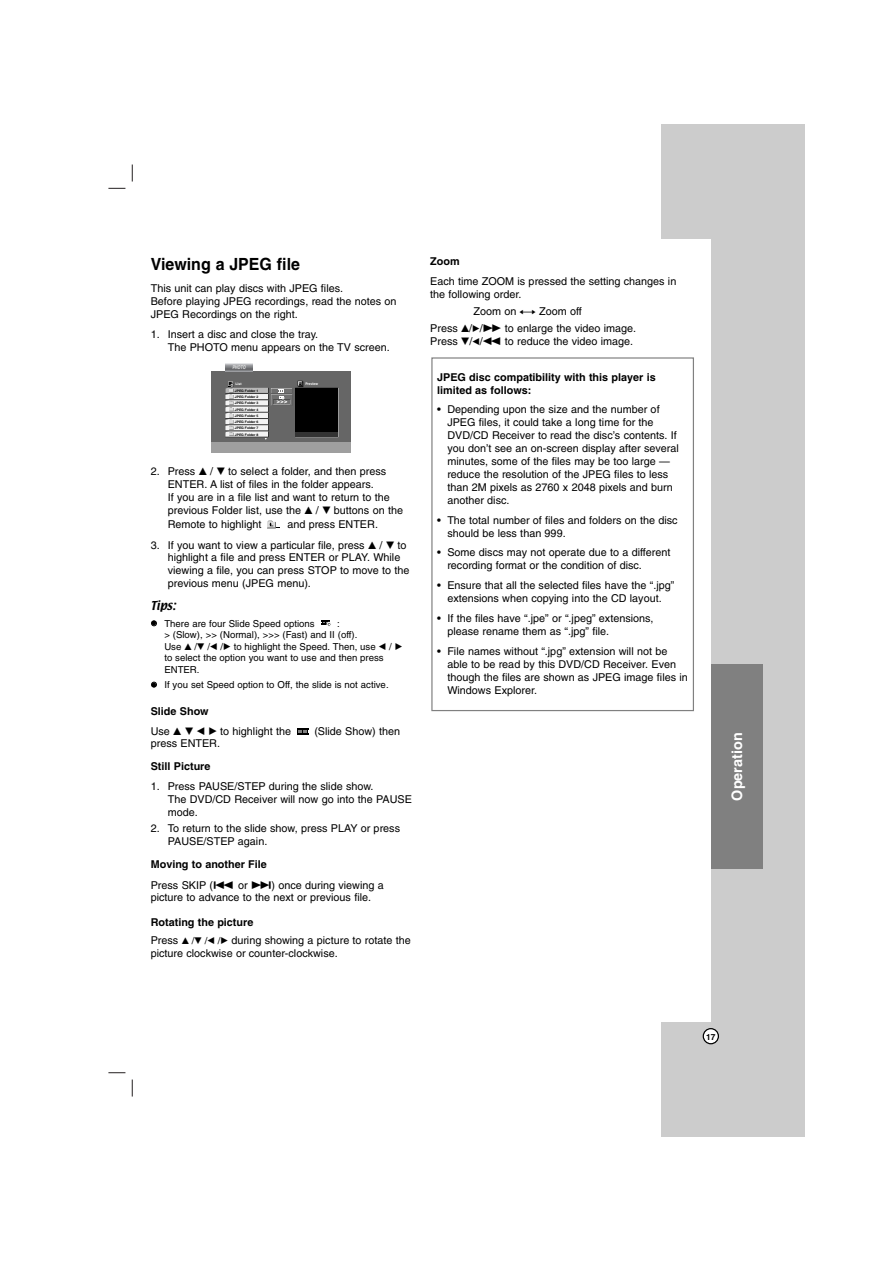
<style>
.page{position:relative;width:893px;height:1263px;background:#fff}
.page>*{position:absolute;margin:0;border:0;box-sizing:border-box;transform-origin:0 0}
.t1{font:700 16.8px "Helvetica";color:#000;scale:.95 1}
.t2{font:700 14.4px "Helvetica";color:#fff}
.t3{font:10.8px/12.9px "Helvetica";color:#000}
.t4{font:700 10.8px/12.9px "Helvetica";color:#000}
.t5{font:10.8px "Textile";color:#000}
.t6{font:9.6px/11.9px "Helvetica";color:#000}
.t7{font:700 8.4px "Helvetica";color:#000}
.t8{font:700 5.1px "Helvetica";color:#e6e6e6;scale:.73 1}
.t9{font:700 3.6px "Helvetica";color:#fff;scale:.94 1}
.t10{font:700 3.3px/6.3px "Helvetica";color:#000;text-align:justify;scale:1.04 1}
.t11{font:700 3.3px "Helvetica";color:#fff;scale:1.04 1}
.s1{font-family:"Sony PS Common"}
.s2{font-weight:700}
.s3{font-family:"Sony PS Common";font-size:9.6px}
.s4{font-size:9.6px}
.s5{font-family:"Sony PS Arrow"}
</style>
<div class="page">
<svg style="left:132px;top:165px;width:1px;height:17px"></svg>
<svg style="left:132px;top:1080px;width:1px;height:17px"></svg>
<svg style="left:108px;top:188px;width:17px;height:1px"></svg>
<svg style="left:108px;top:1072px;width:17px;height:1px"></svg>
<div style="left:661px;top:124px;width:143px;height:1013px;background:#ccc"></div>
<div style="left:601px;top:239px;width:109px;height:783px;background:#fff"></div>
<svg style="left:702px;top:1028px;width:17px;height:16px"></svg>
<svg style="left:297px;top:728px;width:11px;height:7px"></svg>
<svg style="left:321px;top:620px;width:10px;height:6px"></svg>
<svg style="left:267px;top:520px;width:9px;height:9px"></svg>
<svg style="left:267px;top:521px;width:13px;height:7px"></svg>
<div style="left:211px;top:371px;width:139px;height:72px;background:#666"></div>
<div style="left:211px;top:442px;width:139px;height:11px;background:#9f9f9f"></div>
<svg style="left:225px;top:363px;width:27px;height:8px"></svg>
<svg style="left:225px;top:381px;width:113px;height:59px"></svg>
<div style="left:431px;top:357px;width:263px;height:354px;border:1px solid #808080"></div>
<div style="left:710px;top:665px;width:52px;height:204px;background:#808080"></div>
<h1 class="t1" style="left:151px;top:258px;width:159px">Viewing a JPEG file</h1>
<p class="t3" style="left:151px;top:283px;width:247px">This unit can play discs with JPEG files.<br>Before playing JPEG recordings, read the notes on<br>JPEG Recordings on the right.</p>
<p class="t3" style="left:168px;top:329px;width:223px;text-indent:-17px">1. Insert a disc and close the tray.<br>The PHOTO menu appears on the TV screen.</p>
<p class="t8" style="left:232px;top:365px;width:21px">PHOTO</p>
<p class="t11" style="left:235px;top:383px;width:7px">List</p>
<p class="t9" style="left:305px;top:383px;width:15px">Preview</p>
<p class="t10" style="left:235px;top:388px;width:24px">JPEG Folder 1<br>JPEG Folder 2<br>JPEG Folder 3<br>JPEG Folder 4<br>JPEG Folder 5<br>JPEG Folder 6<br>JPEG Folder 7<br>JPEG Folder 8</p>
<p class="t3" style="left:168px;top:466px;width:237px;line-height:13.4px;text-indent:-17px">2. Press <span class="s1">V</span> / <span class="s1">V</span> to select a folder, and then press ENTER. A list of files in the folder appears.<br>If you are in a file list and want to return to the previous Folder list, use the <span class="s1">V</span> / <span class="s1">V</span> buttons on the Remote to highlight</p>
<p class="t3" style="left:287px;top:519px;width:92px">and press ENTER.</p>
<p class="t3" style="left:168px;top:540px;width:243px;text-indent:-17px">3. If you want to view a particular file, press <span class="s1">V</span> / <span class="s1">V</span> to highlight a file and press ENTER or PLAY. While viewing a file, you can press STOP to move to the previous menu (JPEG menu).</p>
<p class="t5" style="left:151px;top:601px;width:26px">Tips:</p>
<p class="t6" style="left:164px;top:618px;width:152px">There are four Slide Speed options</p>
<p class="t6" style="left:164px;top:618px;width:239px;text-indent:173px">:<br>&gt; (Slow), &gt;&gt; (Normal), &gt;&gt;&gt; (Fast) and II (off).<br>Use <span class="s1">V</span> /<span class="s1">V</span> /<span class="s1">B</span> /<span class="s1">B</span> to highlight the Speed. Then, use <span class="s1">B</span> / <span class="s1">B</span></p>
<p class="t6" style="left:164px;top:653px;width:221px">to select the option you want to use and then press<br>ENTER.</p>
<p class="t6" style="left:164px;top:679px;width:226px">If you set Speed option to Off, the slide is not active.</p>
<p class="t3" style="left:151px;top:703px;width:142px;line-height:19.5px"><span class="s2">Slide Show<br></span>Use <span class="s1">V V B B</span> to highlight the</p>
<p class="t3" style="left:314px;top:725px;width:87px">(Slide Show) then</p>
<p class="t3" style="left:151px;top:738px;width:71px">press ENTER.</p>
<p class="t4" style="left:151px;top:761px;width:61px">Still Picture</p>
<p class="t3" style="left:168px;top:781px;width:246px;text-indent:-17px">1. Press PAUSE/STEP during the slide show.<br>The DVD/CD Receiver will now go into the PAUSE mode.</p>
<p class="t3" style="left:168px;top:823px;width:234px;text-indent:-17px">2. To return to the slide show, press PLAY or press<br>PAUSE/STEP again.</p>
<p class="t3" style="left:151px;top:855px;width:234px;line-height:20.5px"><span class="s2">Moving to another File<br></span>Press SKIP (<span class="s1">.</span> or <span class="s1">&gt;</span>) once during viewing a</p>
<p class="t3" style="left:151px;top:892px;width:222px">picture to advance to the next or previous file.</p>
<p class="t3" style="left:151px;top:915px;width:261px;line-height:17.5px"><span class="s2">Rotating the picture<br></span>Press <span class="s3">V</span> <span class="s4">/</span><span class="s3">V</span> <span class="s4">/</span><span class="s3">B</span> <span class="s4">/</span><span class="s3">B</span> during showing a picture to rotate the</p>
<p class="t3" style="left:151px;top:947px;width:188px">picture clockwise or counter-clockwise.</p>
<p class="t4" style="left:430px;top:256px;width:31px">Zoom</p>
<p class="t3" style="left:430px;top:276px;width:248px">Each time ZOOM is pressed the setting changes in the following order.</p>
<p class="t3" style="left:430px;top:304px;width:207px;line-height:16.5px;text-indent:43px">Zoom on <span class="s5">y</span> Zoom off<br>Press <span class="s1">V</span>/<span class="s3">B</span>/<span class="s1">M</span> to enlarge the video image.</p>
<p class="t3" style="left:430px;top:336px;width:204px">Press <span class="s1">V</span>/<span class="s3">B</span>/<span class="s1">M</span> to reduce the video image.</p>
<p class="t4" style="left:437px;top:371px;width:220px">JPEG disc compatibility with this player is limited as follows:</p>
<p class="t3" style="left:447px;top:404px;width:233px;text-indent:-10px">• Depending upon the size and the number of JPEG files, it could take a long time for the DVD/CD Receiver to read the disc’s contents. If you don’t see an on-screen display after several minutes, some of the files may be too large — reduce the resolution of the JPEG files to less than 2M pixels as 2760 x 2048 pixels and burn another disc.</p>
<p class="t3" style="left:447px;top:515px;width:232px;text-indent:-10px">• The total number of files and folders on the disc should be less than 999.</p>
<p class="t3" style="left:447px;top:547px;width:225px;text-indent:-10px">• Some discs may not operate due to a different recording format or the condition of disc.</p>
<p class="t3" style="left:437px;top:580px;width:239px;text-align:center">• Ensure that all the selected files have the “.jpg” extensions when copying into the CD layout.</p>
<p class="t3" style="left:447px;top:613px;width:208px;text-indent:-10px">• If the files have “.jpe” or “.jpeg” extensions, please rename them as “.jpg” file.</p>
<p class="t3" style="left:447px;top:645px;width:242px;text-indent:-10px">• File names without “.jpg” extension will not be able to be read by this DVD/CD Receiver. Even though the files are shown as JPEG image files in Windows Explorer.</p>
<h2 class="t2" style="left:731px;top:801px;width:69px;rotate:-90deg">Operation</h2>
<p class="t7" style="left:706px;top:1034px;width:11px">17</p>
</div>
